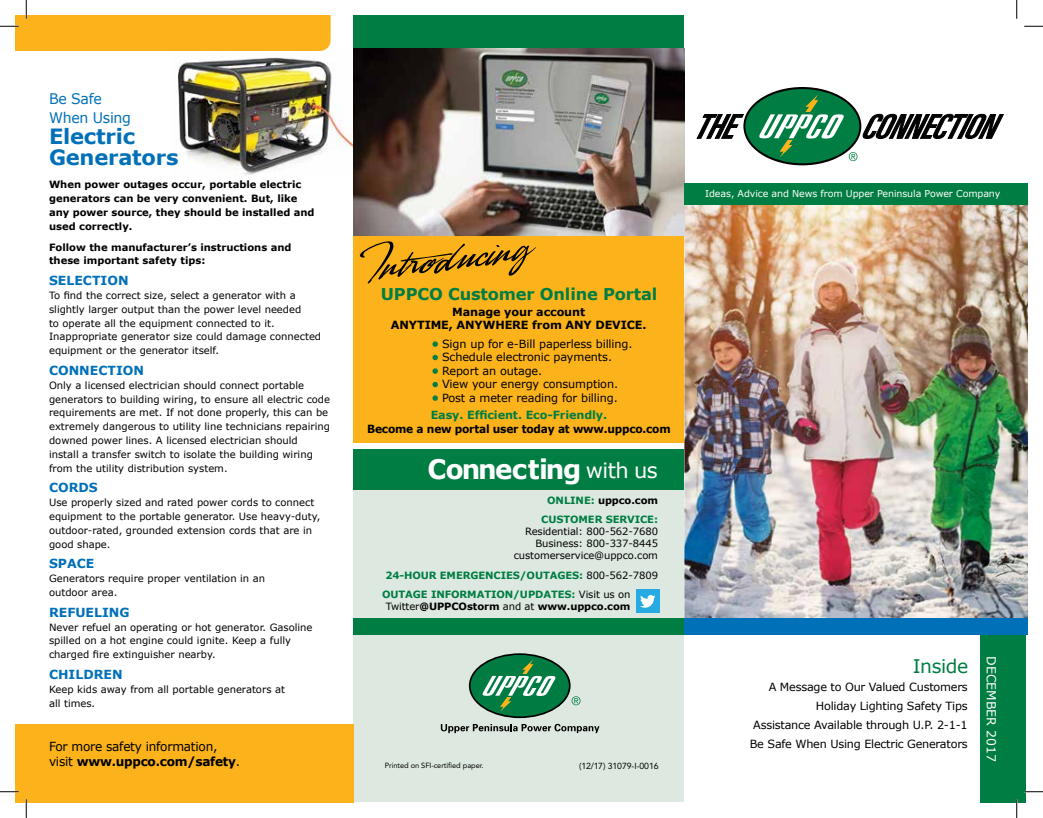
<style>
.page{position:relative;width:1043px;height:818px;background:#fff}
.page>*{position:absolute;margin:0;border:0;box-sizing:border-box;transform-origin:0 0}
.t1{font:57.75px "LHF Sofia Script";color:#000}
.t2{font:700 26.88px "Verdana";letter-spacing:-.045em;color:#fff}
.t3{font:700 21px/21px "Verdana";letter-spacing:-.01em;color:#0070b9}
.t4{font:18.75px "Verdana";letter-spacing:-.02em;color:#007d42}
.t5{font:700 16.25px "Verdana";letter-spacing:-.01em;color:#007d42}
.t6{font:14.5px/19.4px "Verdana";letter-spacing:-.02em;color:#0070b9}
.t7{font:12.5px/15px "Verdana";letter-spacing:-.02em;color:#000}
.t8{font:700 12.5px "Verdana";color:#0070b9}
.t9{font:12.5px "Verdana";color:#fff}
.t10{font:11.25px/18.9px "Verdana";letter-spacing:-.02em;color:#000;text-align:right}
.t11{font:700 11.25px/13.5px "Verdana";letter-spacing:-.01em;color:#000;text-align:center}
.t12{font:700 11.25px "Verdana";letter-spacing:-.01em;color:#000;scale:.95 1}
.t13{font:700 11.25px "Verdana";letter-spacing:-.01em;color:#007d42}
.t14{font:10px/13.8px "Verdana";color:#000}
.t15{font:700 10px/13.8px "Verdana";color:#000}
.t16{font:700 10px/19.2px "Verdana";letter-spacing:-.01em;color:#007d42;text-align:center}
.t17{font:9.5px "Verdana";letter-spacing:-.01em;color:#fff}
.t18{font:8.75px "Avenir";letter-spacing:-.01em;color:#000}
.t19{font:7.5px "Avenir";letter-spacing:-.01em;color:#000}
.s1{font-weight:700}
.s2{color:#007d42}
.s3{font-weight:400;font-size:21px}
.s4{color:#000}
.s5{font-weight:400;color:#000}
.s6{font-weight:400}
</style>
<div class="page">
<img style="left:177px;top:56px;width:176px;height:120px">
<div style="left:980px;top:635px;width:46px;height:167px;background:#007d42"></div>
<img style="left:684px;top:205px;width:344px;height:413px">
<div style="left:353px;top:222px;width:331px;height:221px;background:#fcb31b"></div>
<div style="left:353px;top:15px;width:331px;height:72px;background:#007d42"></div>
<img style="left:353px;top:49px;width:331px;height:186px">
<div style="left:684px;top:618px;width:344px;height:17px;background:#0070b9"></div>
<svg style="left:696px;top:87px;width:307px;height:78px"></svg>
<div style="left:684px;top:183px;width:344px;height:22px;background:#007d42"></div>
<div style="left:353px;top:480px;width:331px;height:322px;background:#dde9e0"></div>
<div style="left:470px;top:654px;width:99px;height:63px;background:#007c43;border-radius:50%"></div>
<div style="left:469px;top:653px;width:101px;height:65px;border:2px solid #000;border-radius:50%"></div>
<svg style="left:481px;top:659px;width:75px;height:52px"></svg>
<svg style="left:441px;top:723px;width:158px;height:10px"></svg>
<svg style="left:571px;top:696px;width:9px;height:9px"></svg>
<div style="left:353px;top:618px;width:331px;height:17px;background:#007d42"></div>
<div style="left:636px;top:589px;width:23px;height:24px;background:#27aae1"></div>
<svg style="left:640px;top:595px;width:15px;height:12px"></svg>
<div style="left:353px;top:449px;width:331px;height:40px;background:#007d42"></div>
<svg style="left:432px;top:341px;width:6px;height:6px"></svg>
<svg style="left:432px;top:354px;width:6px;height:7px"></svg>
<svg style="left:432px;top:368px;width:6px;height:6px"></svg>
<svg style="left:432px;top:381px;width:6px;height:7px"></svg>
<svg style="left:432px;top:395px;width:6px;height:6px"></svg>
<div style="left:15px;top:724px;width:338px;height:78px;background:#fcb31b"></div>
<svg style="left:1024px;top:25px;width:18px;height:2px"></svg>
<svg style="left:0;top:790px;width:19px;height:2px"></svg>
<svg style="left:1024px;top:790px;width:18px;height:2px"></svg>
<svg style="left:0;top:0;width:330px;height:51px"></svg>
<svg style="left:25px;top:799px;width:2px;height:19px"></svg>
<svg style="left:1016px;top:0;width:1px;height:19px"></svg>
<svg style="left:1015px;top:799px;width:2px;height:19px"></svg>
<h3 class="t6" style="left:49px;top:88px;width:83px">Be Safe<br>When Using</h3>
<h3 class="t3" style="left:49px;top:126px;width:131px">Electric<br>Generators</h3>
<p class="t15" style="left:49px;top:178px;width:267px">When power outages occur, portable electric generators can be very convenient. But, like any power source, they should be installed and used correctly.</p>
<p class="t15" style="left:49px;top:240px;width:244px">Follow the manufacturer’s instructions and these important safety tips:</p>
<p class="t8" style="left:49px;top:273px;width:81px">SELECTION</p>
<p class="t14" style="left:49px;top:288px;width:274px">To find the correct size, select a generator with a slightly larger output than the power level needed<br>to operate all the equipment connected to it.<br>Inappropriate generator size could damage connected equipment or the generator itself.</p>
<p class="t8" style="left:49px;top:362px;width:97px">CONNECTION</p>
<p class="t14" style="left:49px;top:378px;width:283px">Only a licensed electrician should connect portable generators to building wiring, to ensure all electric code requirements are met. If not done properly, this can be extremely dangerous to utility line technicians repairing downed power lines. A licensed electrician should<br>install a transfer switch to isolate the building wiring from the utility distribution system.</p>
<p class="t8" style="left:49px;top:480px;width:50px">CORDS</p>
<p class="t14" style="left:49px;top:495px;width:273px">Use properly sized and rated power cords to connect equipment to the portable generator. Use heavy-duty, outdoor-rated, grounded extension cords that are in good shape.</p>
<p class="t8" style="left:49px;top:555px;width:47px">SPACE</p>
<p class="t14" style="left:49px;top:571px;width:217px">Generators require proper ventilation in an outdoor area.</p>
<p class="t8" style="left:49px;top:604px;width:82px">REFUELING</p>
<p class="t14" style="left:49px;top:620px;width:265px">Never refuel an operating or hot generator. Gasoline spilled on a hot engine could ignite. Keep a fully charged fire extinguisher nearby.</p>
<p class="t8" style="left:49px;top:666px;width:75px">CHILDREN</p>
<p class="t14" style="left:49px;top:682px;width:237px">Keep kids away from all portable generators at all times.</p>
<p class="t7" style="left:49px;top:738px;width:193px">For more safety information, visit <span class="s1">www.uppco.com/safety</span>.</p>
<h1 class="t1" style="left:358px;top:226px;width:170px;rotate:-7deg">Introducing</h1>
<h3 class="t5" style="left:381px;top:283px;width:278px">UPPCO Customer Online Portal</h3>
<p class="t11" style="left:391px;top:305px;width:257px">Manage your account<br>ANYTIME, ANYWHERE from ANY DEVICE.</p>
<p class="t10" style="left:432px;top:334px;width:202px"><span class="s2">•</span> Sign up for e-Bill paperless billing.</p>
<p class="t10" style="left:432px;top:347px;width:181px"><span class="s2">•</span> Schedule electronic payments.</p>
<p class="t10" style="left:432px;top:361px;width:112px"><span class="s2">•</span> Report an outage.</p>
<p class="t10" style="left:432px;top:374px;width:187px"><span class="s2">•</span> View your energy consumption.</p>
<p class="t10" style="left:432px;top:388px;width:187px"><span class="s2">•</span> Post a meter reading for billing.</p>
<p class="t13" style="left:431px;top:407px;width:178px">Easy. Efficient. Eco-Friendly.</p>
<p class="t12" style="left:367px;top:421px;width:321px">Become a new portal user today at www.uppco.com</p>
<h2 class="t2" style="left:427px;top:451px;width:232px">Connecting <span class="s3">with us</span></h2>
<p class="t16" style="left:541px;top:491px;width:118px">ONLINE: <span class="s4">uppco.com<br></span>CUSTOMER SERVICE:</p>
<p class="t14" style="left:514px;top:525px;width:146px;line-height:12px;text-align:right">Residential: 800-562-7680<br>Business: 800-337-8445 customerservice@uppco.com</p>
<p class="t16" style="left:382px;top:565px;width:277px;text-align:left;text-indent:3px">24-HOUR EMERGENCIES/OUTAGES: <span class="s5">800-562-7809<br></span>OUTAGE INFORMATION/UPDATES: <span class="s5">Visit us on</span></p>
<p class="t15" style="left:386px;top:599px;width:246px"><span class="s6">Twitter</span>@UPPCOstorm <span class="s6">and at</span> www.uppco.com</p>
<p class="t19" style="left:385px;top:760px;width:100px">Printed on SFI-certified paper.</p>
<p class="t18" style="left:579px;top:760px;width:81px">(12/17) 31079-I-0016</p>
<p class="t17" style="left:705px;top:187px;width:297px">Ideas, Advice and News from Upper Peninsula Power Company</p>
<h3 class="t4" style="left:912px;top:653px;width:57px">Inside</h3>
<p class="t10" style="left:749px;top:677px;width:219px">A Message to Our Valued Customers Holiday Lighting Safety Tips<br>Assistance Available through U.P. 2-1-1<br>Be Safe When Using Electric Generators</p>
<p class="t9" style="left:999px;top:656px;width:108px;rotate:90deg">DECEMBER 2017</p>
</div>
